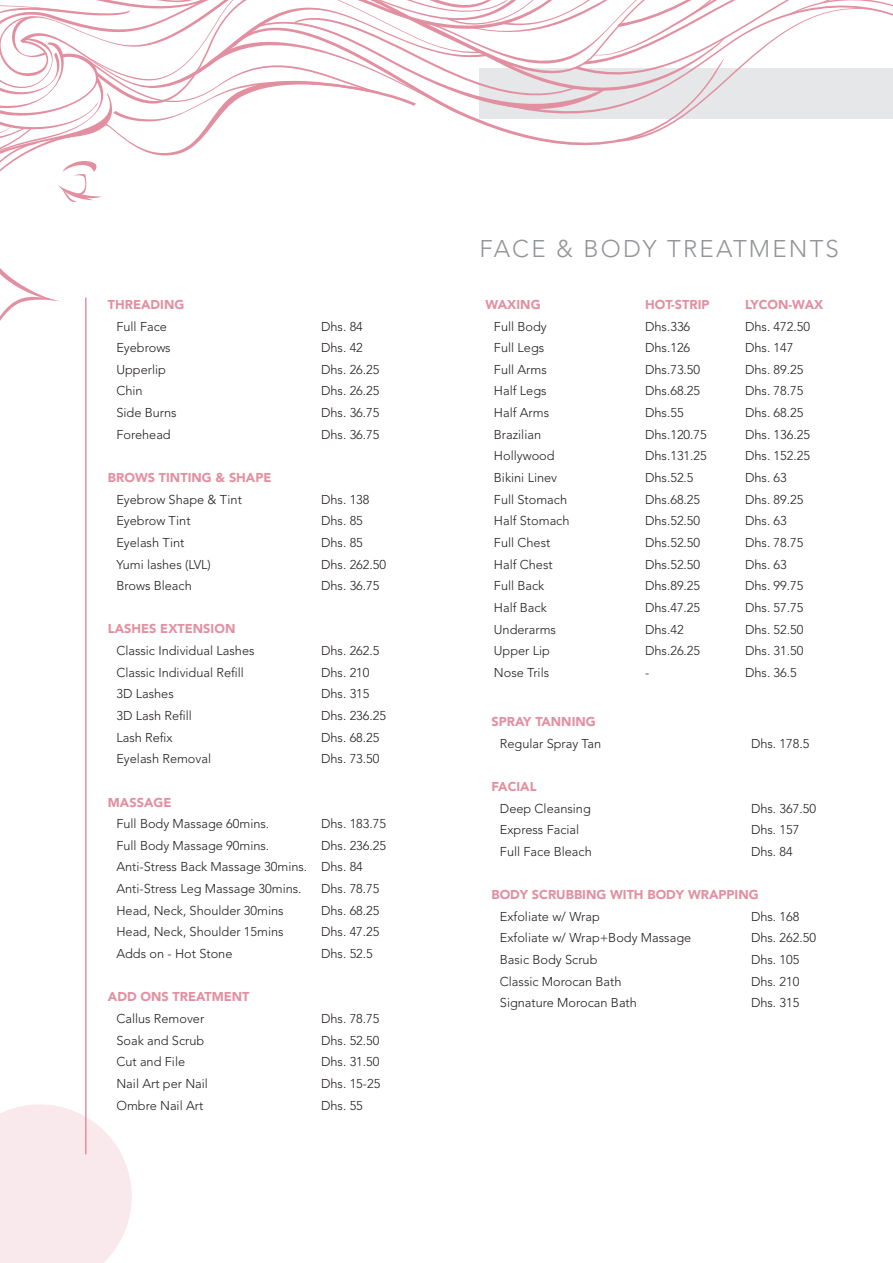
<style>
.page{position:relative;width:893px;height:1263px;background:#fff}
.page>*{position:absolute;margin:0;border:0;box-sizing:border-box;transform-origin:0 0}
.t1{font:300 24px "Avenir LT Std";letter-spacing:.09em;color:#939598}
.t2{font:300 12.75px/21.6px "Avenir LT Std";color:#231f20}
.t3{font:900 12.75px "Avenir LT Std";color:#e290a1}
</style>
<div class="page">
<svg style="left:0;top:1104px;width:132px;height:159px;background:#f9ebee"></svg>
<hr style="left:85px;top:297px;width:2px;height:857px;background:#e290a1">
<svg style="left:0;top:0;width:893px;height:398px"></svg>
<p class="t3" style="left:108px;top:297px;width:78px">TH READING</p>
<p class="t2" style="left:116px;top:315px;width:52px">Full Face</p>
<p class="t2" style="left:321px;top:315px;width:43px">Dhs. 84</p>
<p class="t2" style="left:116px;top:337px;width:56px">Eyebrows</p>
<p class="t2" style="left:321px;top:337px;width:43px">Dhs. 42</p>
<p class="t2" style="left:116px;top:359px;width:51px">Upperlip</p>
<p class="t2" style="left:321px;top:359px;width:60px">Dhs. 26.25</p>
<p class="t2" style="left:116px;top:380px;width:28px">Chin</p>
<p class="t2" style="left:321px;top:380px;width:60px">Dhs. 26.25</p>
<p class="t2" style="left:116px;top:402px;width:62px">Side Burns</p>
<p class="t2" style="left:321px;top:402px;width:60px">Dhs. 36.75</p>
<p class="t2" style="left:116px;top:423px;width:56px">Forehead</p>
<p class="t2" style="left:321px;top:423px;width:60px">Dhs. 36.75</p>
<p class="t3" style="left:108px;top:470px;width:165px">BROWS TINTING &amp; SHAPE</p>
<p class="t2" style="left:116px;top:488px;width:127px">Eyebrow Shape &amp; Tint</p>
<p class="t2" style="left:321px;top:488px;width:50px">Dhs. 138</p>
<p class="t2" style="left:116px;top:510px;width:76px">Eyebrow Tint</p>
<p class="t2" style="left:321px;top:510px;width:43px">Dhs. 85</p>
<p class="t2" style="left:116px;top:532px;width:70px">Eyelash Tint</p>
<p class="t2" style="left:321px;top:532px;width:43px">Dhs. 85</p>
<p class="t2" style="left:116px;top:553px;width:96px">Yumi lashes (LVL)</p>
<p class="t2" style="left:321px;top:553px;width:67px">Dhs. 262.50</p>
<p class="t2" style="left:116px;top:575px;width:77px">Brows Bleach</p>
<p class="t2" style="left:321px;top:575px;width:60px">Dhs. 36.75</p>
<p class="t3" style="left:108px;top:621px;width:129px">LASH ES EXTENSION</p>
<p class="t2" style="left:116px;top:640px;width:140px">Classic Individual Lashes</p>
<p class="t2" style="left:321px;top:640px;width:60px">Dhs. 262.5</p>
<p class="t2" style="left:116px;top:662px;width:129px">Classic Individual Refill</p>
<p class="t2" style="left:321px;top:662px;width:50px">Dhs. 210</p>
<p class="t2" style="left:116px;top:683px;width:59px">3D Lashes</p>
<p class="t2" style="left:321px;top:683px;width:50px">Dhs. 315</p>
<p class="t2" style="left:116px;top:705px;width:77px">3D Lash Refill</p>
<p class="t2" style="left:321px;top:705px;width:67px">Dhs. 236.25</p>
<p class="t2" style="left:116px;top:726px;width:58px">Lash Refix</p>
<p class="t2" style="left:321px;top:726px;width:60px">Dhs. 68.25</p>
<p class="t2" style="left:116px;top:748px;width:96px">Eyelash Removal</p>
<p class="t2" style="left:321px;top:748px;width:60px">Dhs. 73.50</p>
<p class="t3" style="left:108px;top:794px;width:65px">MASSAGE</p>
<p class="t2" style="left:116px;top:813px;width:154px">Full Body Massage 60mins.</p>
<p class="t2" style="left:321px;top:813px;width:67px">Dhs. 183.75</p>
<p class="t2" style="left:116px;top:835px;width:154px">Full Body Massage 90mins.</p>
<p class="t2" style="left:116px;top:835px;width:271px;text-indent:205px">Dhs. 236.25<br>Anti-Stress Back Massage 30mins. Dhs. 84<br>Anti-Stress Leg Massage 30mins.</p>
<p class="t2" style="left:321px;top:878px;width:60px">Dhs. 78.75</p>
<p class="t2" style="left:116px;top:900px;width:169px">Head, Neck, Shoulder 30mins</p>
<p class="t2" style="left:321px;top:900px;width:60px">Dhs. 68.25</p>
<p class="t2" style="left:116px;top:921px;width:169px">Head, Neck, Shoulder 15mins</p>
<p class="t2" style="left:321px;top:921px;width:60px">Dhs. 47.25</p>
<p class="t2" style="left:116px;top:943px;width:118px">Adds on - Hot Stone</p>
<p class="t2" style="left:321px;top:943px;width:53px">Dhs. 52.5</p>
<p class="t3" style="left:108px;top:989px;width:143px">ADD ONS TREATMENT</p>
<p class="t2" style="left:116px;top:1008px;width:89px">Callus Remover</p>
<p class="t2" style="left:321px;top:1008px;width:60px">Dhs. 78.75</p>
<p class="t2" style="left:116px;top:1029px;width:89px">Soak and Scrub</p>
<p class="t2" style="left:321px;top:1029px;width:60px">Dhs. 52.50</p>
<p class="t2" style="left:116px;top:1051px;width:70px">Cut and File</p>
<p class="t2" style="left:321px;top:1051px;width:60px">Dhs. 31.50</p>
<p class="t2" style="left:116px;top:1073px;width:93px">Nail Art per Nail</p>
<p class="t2" style="left:321px;top:1073px;width:61px">Dhs. 15-25</p>
<p class="t2" style="left:116px;top:1094px;width:88px">Ombre Nail Art</p>
<p class="t2" style="left:321px;top:1094px;width:43px">Dhs. 55</p>
<h1 class="t1" style="left:479px;top:235px;width:222px">FACE &amp; BODY Treatments</h1>
<p class="t3" style="left:485px;top:297px;width:57px">WAXING</p>
<p class="t3" style="left:645px;top:297px;width:65px">HOT-STRIP</p>
<p class="t3" style="left:745px;top:297px;width:80px">LYCON-WAX</p>
<p class="t2" style="left:494px;top:315px;width:54px">Full Body</p>
<p class="t2" style="left:645px;top:315px;width:47px">Dhs.336</p>
<p class="t2" style="left:745px;top:315px;width:67px">Dhs. 472.50</p>
<p class="t2" style="left:494px;top:337px;width:52px">Full Legs</p>
<p class="t2" style="left:645px;top:337px;width:47px">Dhs.126</p>
<p class="t2" style="left:745px;top:337px;width:50px">Dhs. 147</p>
<p class="t2" style="left:494px;top:359px;width:54px">Full Arms</p>
<p class="t2" style="left:645px;top:359px;width:57px">Dhs.73.50</p>
<p class="t2" style="left:745px;top:359px;width:60px">Dhs. 89.25</p>
<p class="t2" style="left:494px;top:380px;width:54px">Half Legs</p>
<p class="t2" style="left:645px;top:380px;width:57px">Dhs.68.25</p>
<p class="t2" style="left:745px;top:380px;width:60px">Dhs. 78.75</p>
<p class="t2" style="left:494px;top:402px;width:57px">Half Arms</p>
<p class="t2" style="left:645px;top:402px;width:40px">Dhs.55</p>
<p class="t2" style="left:745px;top:402px;width:60px">Dhs. 68.25</p>
<p class="t2" style="left:494px;top:424px;width:49px">Brazilian</p>
<p class="t2" style="left:645px;top:424px;width:63px">Dhs.120.75</p>
<p class="t2" style="left:745px;top:424px;width:67px">Dhs. 136.25</p>
<p class="t2" style="left:494px;top:445px;width:62px">Hollywood</p>
<p class="t2" style="left:645px;top:445px;width:63px">Dhs.131.25</p>
<p class="t2" style="left:745px;top:445px;width:67px">Dhs. 152.25</p>
<p class="t2" style="left:494px;top:467px;width:65px">Bikini Linev</p>
<p class="t2" style="left:645px;top:467px;width:50px">Dhs.52.5</p>
<p class="t2" style="left:745px;top:467px;width:43px">Dhs. 63</p>
<p class="t2" style="left:494px;top:488px;width:75px">Full Stomach</p>
<p class="t2" style="left:645px;top:488px;width:57px">Dhs.68.25</p>
<p class="t2" style="left:745px;top:488px;width:60px">Dhs. 89.25</p>
<p class="t2" style="left:494px;top:510px;width:77px">Half Stomach</p>
<p class="t2" style="left:645px;top:510px;width:57px">Dhs.52.50</p>
<p class="t2" style="left:745px;top:510px;width:43px">Dhs. 63</p>
<p class="t2" style="left:494px;top:532px;width:58px">Full Chest</p>
<p class="t2" style="left:645px;top:532px;width:57px">Dhs.52.50</p>
<p class="t2" style="left:745px;top:532px;width:60px">Dhs. 78.75</p>
<p class="t2" style="left:494px;top:553px;width:60px">Half Chest</p>
<p class="t2" style="left:645px;top:553px;width:57px">Dhs.52.50</p>
<p class="t2" style="left:745px;top:553px;width:43px">Dhs. 63</p>
<p class="t2" style="left:494px;top:575px;width:52px">Full Back</p>
<p class="t2" style="left:645px;top:575px;width:57px">Dhs.89.25</p>
<p class="t2" style="left:745px;top:575px;width:60px">Dhs. 99.75</p>
<p class="t2" style="left:494px;top:597px;width:54px">Half Back</p>
<p class="t2" style="left:645px;top:597px;width:57px">Dhs.47.25</p>
<p class="t2" style="left:745px;top:597px;width:60px">Dhs. 57.75</p>
<p class="t2" style="left:494px;top:618px;width:64px">Underarms</p>
<p class="t2" style="left:645px;top:618px;width:40px">Dhs.42</p>
<p class="t2" style="left:745px;top:618px;width:60px">Dhs. 52.50</p>
<p class="t2" style="left:494px;top:640px;width:58px">Upper Lip</p>
<p class="t2" style="left:645px;top:640px;width:57px">Dhs.26.25</p>
<p class="t2" style="left:745px;top:640px;width:60px">Dhs. 31.50</p>
<p class="t2" style="left:494px;top:662px;width:57px">Nose Trils</p>
<p class="t2" style="left:645px;top:662px;width:6px">-</p>
<p class="t2" style="left:745px;top:662px;width:53px">Dhs. 36.5</p>
<p class="t3" style="left:491px;top:714px;width:106px">SPRAY TANNING</p>
<p class="t2" style="left:500px;top:732px;width:103px">Regular Spray Tan</p>
<p class="t2" style="left:751px;top:732px;width:60px">Dhs. 178.5</p>
<p class="t3" style="left:491px;top:779px;width:47px">FACIAL</p>
<p class="t2" style="left:500px;top:797px;width:92px">Deep Cleansing</p>
<p class="t2" style="left:751px;top:797px;width:67px">Dhs. 367.50</p>
<p class="t2" style="left:500px;top:819px;width:81px">Express Facial</p>
<p class="t2" style="left:751px;top:819px;width:50px">Dhs. 157</p>
<p class="t2" style="left:500px;top:841px;width:93px">Full Face Bleach</p>
<p class="t2" style="left:751px;top:841px;width:43px">Dhs. 84</p>
<p class="t3" style="left:491px;top:887px;width:269px">BODY SCRUBBING WITH BODY WRAPPING</p>
<p class="t2" style="left:500px;top:906px;width:101px">Exfoliate w/ Wrap</p>
<p class="t2" style="left:751px;top:906px;width:50px">Dhs. 168</p>
<p class="t2" style="left:500px;top:927px;width:193px">Exfoliate w/ Wrap+Body Massage</p>
<p class="t2" style="left:751px;top:927px;width:67px">Dhs. 262.50</p>
<p class="t2" style="left:500px;top:949px;width:99px">Basic Body Scrub</p>
<p class="t2" style="left:751px;top:949px;width:50px">Dhs. 105</p>
<p class="t2" style="left:500px;top:970px;width:123px">Classic Morocan Bath</p>
<p class="t2" style="left:751px;top:970px;width:50px">Dhs. 210</p>
<p class="t2" style="left:500px;top:992px;width:139px">Signature Morocan Bath</p>
<p class="t2" style="left:751px;top:992px;width:50px">Dhs. 315</p>
</div>
